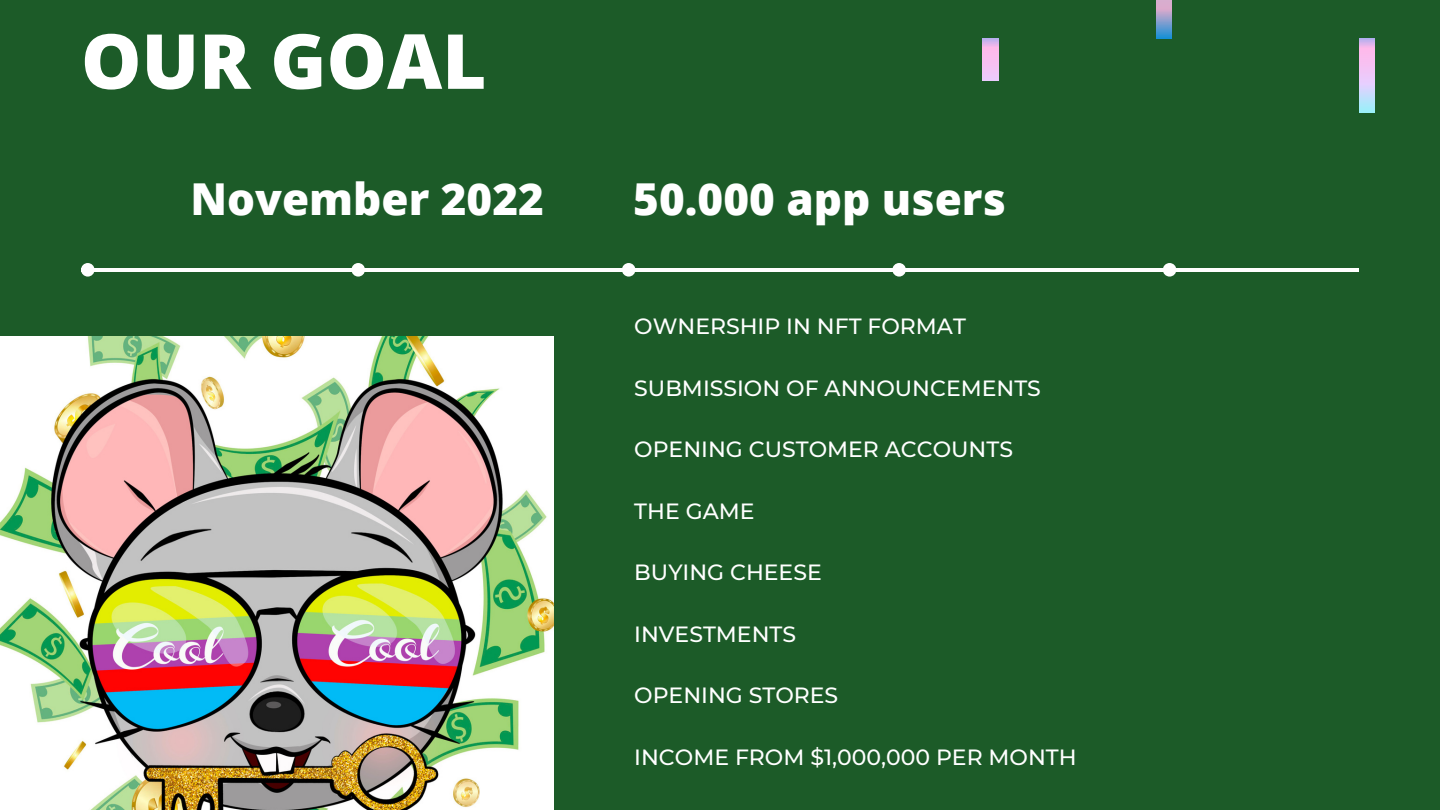
<style>
.page{position:relative;width:1440px;height:810px;background:#1c5b28}
.page>*{position:absolute;margin:0;border:0;box-sizing:border-box;transform-origin:0 0}
.t1{font:800 76px "Open Sans";color:#fff}
.t2{font:800 44px "Open Sans";color:#fff}
.t3{font:500 22px "Montserrat";color:#fff}
</style>
<div class="page">
<hr style="left:81px;top:268px;width:1278px;height:4px;background:#fff">
<div style="left:81px;top:263px;width:14px;height:14px;background:#fff;border-radius:50%"></div>
<div style="left:351px;top:263px;width:14px;height:14px;background:#fff;border-radius:50%"></div>
<div style="left:622px;top:263px;width:13px;height:14px;background:#fff;border-radius:50%"></div>
<div style="left:892px;top:263px;width:14px;height:14px;background:#fff;border-radius:50%"></div>
<div style="left:1163px;top:263px;width:13px;height:14px;background:#fff;border-radius:50%"></div>
<svg style="left:1156px;top:0;width:15px;height:38px"></svg>
<svg style="left:1359px;top:39px;width:15px;height:73px"></svg>
<svg style="left:983px;top:38px;width:15px;height:43px"></svg>
<img style="left:0;top:336px;width:554px;height:474px">
<h1 class="t1" style="left:81px;top:8px;width:407px">OUR GOAL</h1>
<h2 class="t2" style="left:191px;top:168px;width:355px">November 2022</h2>
<h2 class="t2" style="left:633px;top:168px;width:374px">50.000 app users</h2>
<p class="t3" style="left:634px;top:313px;width:333px">OWNERSHIP IN NFT FORMAT</p>
<p class="t3" style="left:634px;top:375px;width:408px">SUBMISSION OF ANNOUNCEMENTS</p>
<p class="t3" style="left:634px;top:436px;width:380px">OPENING CUSTOMER ACCOUNTS</p>
<p class="t3" style="left:634px;top:498px;width:122px">THE GAME</p>
<p class="t3" style="left:634px;top:559px;width:189px">BUYING CHEESE</p>
<p class="t3" style="left:634px;top:621px;width:163px">INVESTMENTS</p>
<p class="t3" style="left:634px;top:682px;width:205px">OPENING STORES</p>
<p class="t3" style="left:634px;top:744px;width:444px">INCOME FROM $1,000,000 PER MONTH</p>
</div>
